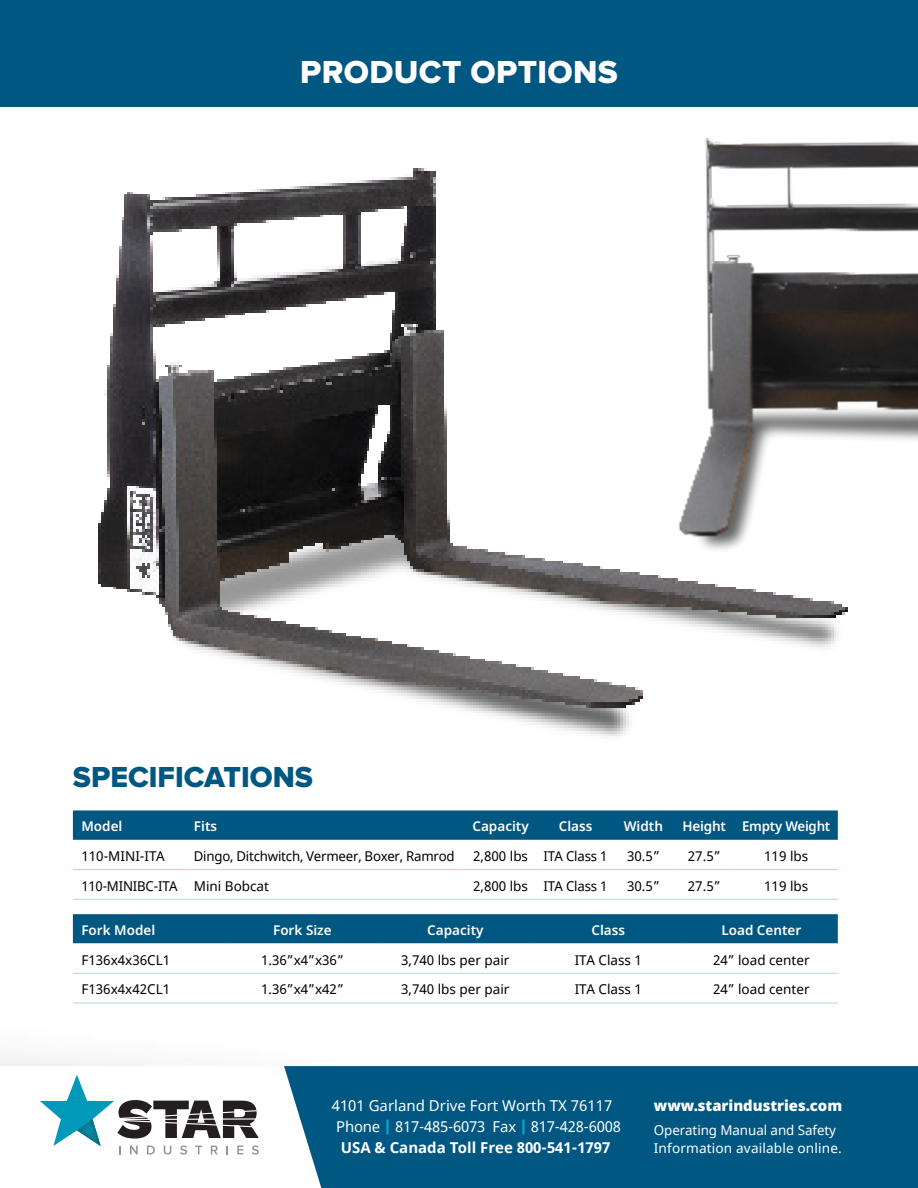
<style>
.page{position:relative;width:918px;height:1188px;background:#fff}
.page>*{position:absolute;margin:0;border:0;box-sizing:border-box;transform-origin:0 0}
.t1{font:33px "Proxima Nova Extrabld";letter-spacing:.01em;color:#fff}
.t2{font:30px "Proxima Nova Extrabld";color:#005782}
.t3{font:15px/21.1px "Noto Sans";color:#fff;text-align:center}
.t4{font:900 15px "Noto Sans";color:#fff}
.t5{font:13.5px "Noto Sans";color:#000}
.t6{font:600 13.5px "Noto Sans";color:#fff}
.t7{font:13.5px/18px "Noto Sans";letter-spacing:.01em;color:#fff}
.s1{font-weight:900;color:#00b0d8}
.s2{font-weight:700}
</style>
<div class="page">
<div style="left:0;top:0;width:918px;height:106px;background:#005782"></div>
<svg style="left:40px;top:1075px;width:219px;height:80px"></svg>
<div style="left:284px;top:1066px;width:634px;height:122px;background:#005782"></div>
<hr style="left:73px;top:973px;width:153px;height:1px;background:#acd9ec">
<hr style="left:226px;top:973px;width:153px;height:1px;background:#acd9ec">
<hr style="left:379px;top:973px;width:153px;height:1px;background:#acd9ec">
<hr style="left:532px;top:973px;width:153px;height:1px;background:#acd9ec">
<hr style="left:685px;top:973px;width:153px;height:1px;background:#acd9ec">
<hr style="left:73px;top:1003px;width:153px;height:1px;background:#acd9ec">
<hr style="left:226px;top:1003px;width:153px;height:1px;background:#acd9ec">
<hr style="left:379px;top:1003px;width:153px;height:1px;background:#acd9ec">
<hr style="left:532px;top:1003px;width:153px;height:1px;background:#acd9ec">
<hr style="left:685px;top:1003px;width:153px;height:1px;background:#acd9ec">
<img style="left:13px;top:106px;width:825px;height:838px">
<img style="left:536px;top:106px;width:382px;height:554px">
<h1 class="t1" style="left:300px;top:57px;width:319px">PRODUCT OPTIONS</h1>
<h2 class="t2" style="left:73px;top:764px;width:242px">SPECIFICATIONS</h2>
<p class="t6" style="left:81px;top:817px;width:42px">Model</p>
<p class="t6" style="left:194px;top:817px;width:25px">Fits</p>
<p class="t6" style="left:472px;top:817px;width:58px">Capacity</p>
<p class="t6" style="left:559px;top:817px;width:35px">Class</p>
<p class="t6" style="left:624px;top:817px;width:41px">Width</p>
<p class="t6" style="left:682px;top:817px;width:149px">Height Empty Weight</p>
<p class="t5" style="left:81px;top:847px;width:85px">110-MINI-ITA</p>
<p class="t5" style="left:194px;top:847px;width:262px">Dingo, Ditchwitch, Vermeer, Boxer, Ramrod</p>
<p class="t5" style="left:473px;top:847px;width:136px">2,800 lbs ITA Class 1</p>
<p class="t5" style="left:627px;top:847px;width:34px">30.5”</p>
<p class="t5" style="left:688px;top:847px;width:34px">27.5”</p>
<p class="t5" style="left:764px;top:847px;width:46px">119 lbs</p>
<p class="t5" style="left:81px;top:876px;width:189px">110-MINIBC-ITA Mini Bobcat</p>
<p class="t5" style="left:473px;top:876px;width:136px">2,800 lbs ITA Class 1</p>
<p class="t5" style="left:627px;top:876px;width:34px">30.5”</p>
<p class="t5" style="left:688px;top:876px;width:34px">27.5”</p>
<p class="t5" style="left:764px;top:876px;width:46px">119 lbs</p>
<p class="t6" style="left:81px;top:921px;width:75px">Fork Model</p>
<p class="t6" style="left:273px;top:921px;width:60px">Fork Size</p>
<p class="t6" style="left:427px;top:921px;width:58px">Capacity</p>
<p class="t6" style="left:592px;top:921px;width:35px">Class</p>
<p class="t6" style="left:721px;top:921px;width:81px">Load Center</p>
<p class="t5" style="left:81px;top:950px;width:90px">F136x4x36CL1</p>
<p class="t5" style="left:261px;top:950px;width:84px">1.36”x4”x36”</p>
<p class="t5" style="left:401px;top:950px;width:110px">3,740 lbs per pair</p>
<p class="t5" style="left:575px;top:950px;width:69px">ITA Class 1</p>
<p class="t5" style="left:713px;top:950px;width:98px">24” load center</p>
<p class="t5" style="left:81px;top:980px;width:90px">F136x4x42CL1</p>
<p class="t5" style="left:261px;top:980px;width:84px">1.36”x4”x42”</p>
<p class="t5" style="left:401px;top:980px;width:110px">3,740 lbs per pair</p>
<p class="t5" style="left:575px;top:980px;width:69px">ITA Class 1</p>
<p class="t5" style="left:713px;top:980px;width:98px">24” load center</p>
<p class="t3" style="left:332px;top:1095px;width:291px">4101 Garland Drive Fort Worth TX 76117<br>Phone <span class="s1">|</span> 817-485-6073 Fax <span class="s1">|</span> 817-428-6008<br><span class="s2">USA &amp; Canada Toll Free 800-541-1797</span></p>
<p class="t4" style="left:654px;top:1094px;width:190px">www.starindustries.com</p>
<p class="t7" style="left:654px;top:1121px;width:190px">Operating Manual and Safety<br>Information available online.</p>
</div>
